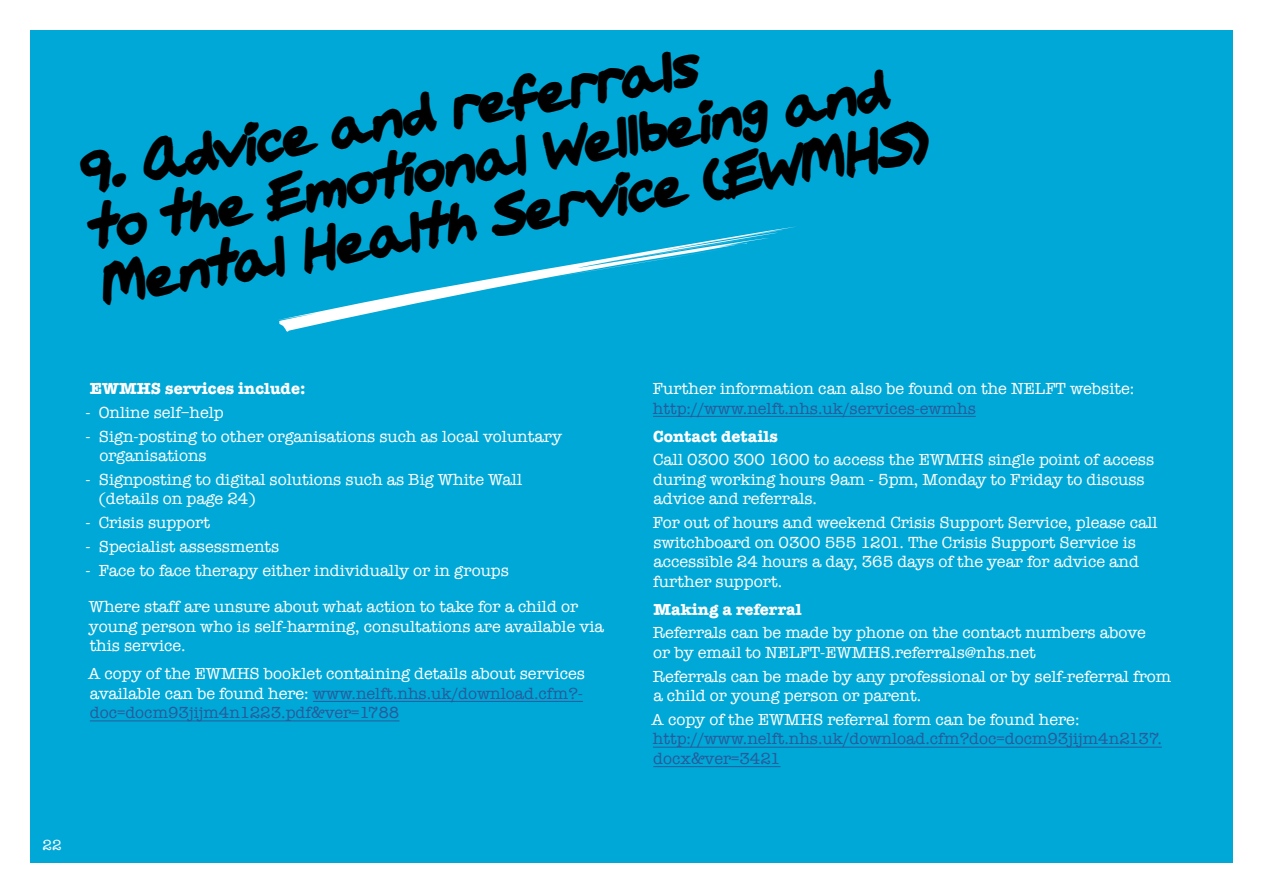
<style>
.page{position:relative;width:1263px;height:893px;background:#fff}
.page>*{position:absolute;margin:0;border:0;box-sizing:border-box;transform-origin:0 0}
.t1{font:33px/57px "Big Fat Marker";color:#000}
.t2{font:16.5px/19.5px "American Typewriter";color:#fff}
.t3{font:16.5px/19.5px "American Typewriter";color:#275b9b}
.t4{font:700 16.5px "American Typewriter";color:#fff}
.t5{font:15px "American Typewriter";color:#fff}
.s1{color:#275b9b}
</style>
<div class="page">
<div style="left:15px;top:15px;width:1233px;height:863px;background:#00a8d7"></div>
<div style="left:0;top:0;width:1263px;height:893px;border:30px solid #fff"></div>
<hr style="left:313px;top:701px;width:270px;height:1px;background:#275b9b">
<hr style="left:90px;top:721px;width:309px;height:1px;background:#275b9b">
<hr style="left:653px;top:416px;width:323px;height:1px;background:#275b9b">
<hr style="left:653px;top:747px;width:509px;height:1px;background:#275b9b">
<hr style="left:653px;top:766px;width:127px;height:1px;background:#275b9b">
<svg style="left:279px;top:226px;width:517px;height:106px"></svg>
<svg style="left:543px;top:248px;width:186px;height:31px"></svg>
<h1 class="t1" style="left:76px;top:153px;width:845px;rotate:-10deg">9. Advice and referrals<br>to the Emotional Wellbeing and<br>Mental Health Service (EWMHS)</h1>
<p class="t4" style="left:90px;top:374px;width:217px">EWMHS services include:</p>
<p class="t2" style="left:85px;top:402px;width:140px">- Online self–help</p>
<p class="t2" style="left:99px;top:426px;width:464px;text-indent:-14px">- Sign-posting to other organisations such as local voluntary organisations</p>
<p class="t2" style="left:98px;top:469px;width:425px;text-indent:-13px">- Signposting to digital solutions such as Big White Wall (details on page 24)</p>
<p class="t2" style="left:85px;top:512px;width:126px">- Crisis support</p>
<p class="t2" style="left:85px;top:536px;width:195px">- Specialist assessments</p>
<p class="t2" style="left:85px;top:560px;width:425px">- Face to face therapy either individually or in groups</p>
<p class="t2" style="left:89px;top:596px;width:517px">Where staff are unsure about what action to take for a child or young person who is self-harming, consultations are available via this service.</p>
<p class="t2" style="left:88px;top:663px;width:498px">A copy of the EWMHS booklet containing details about services available can be found here: <span class="s1">www.nelft.nhs.uk/download.cfm?- doc=docm93jijm4n1223.pdf&amp;ver=1788</span></p>
<p class="t2" style="left:653px;top:378px;width:483px">Further information can also be found on the NELFT website:</p>
<p class="t3" style="left:653px;top:398px;width:324px">http://www.nelft.nhs.uk/services-ewmhs</p>
<p class="t4" style="left:653px;top:422px;width:126px">Contact details</p>
<p class="t2" style="left:653px;top:450px;width:503px">Call 0300 300 1600 to access the EWMHS single point of access during working hours 9am - 5pm, Monday to Friday to discuss advice and referrals.</p>
<p class="t2" style="left:653px;top:512px;width:506px">For out of hours and weekend Crisis Support Service, please call switchboard on 0300 555 1201. The Crisis Support Service is accessible 24 hours a day, 365 days of the year for advice and further support.</p>
<p class="t4" style="left:653px;top:595px;width:150px">Making a referral</p>
<p class="t2" style="left:653px;top:623px;width:495px">Referrals can be made by phone on the contact numbers above or by email to NELFT-EWMHS.referrals@nhs.net</p>
<p class="t2" style="left:653px;top:666px;width:520px">Referrals can be made by any professional or by self-referral from a child or young person or parent.</p>
<p class="t2" style="left:651px;top:709px;width:429px">A copy of the EWMHS referral form can be found here:</p>
<p class="t3" style="left:653px;top:729px;width:510px">http://www.nelft.nhs.uk/download.cfm?doc=docm93jijm4n2137. docx&amp;ver=3421</p>
<p class="t5" style="left:43px;top:834px;width:21px">22</p>
</div>
